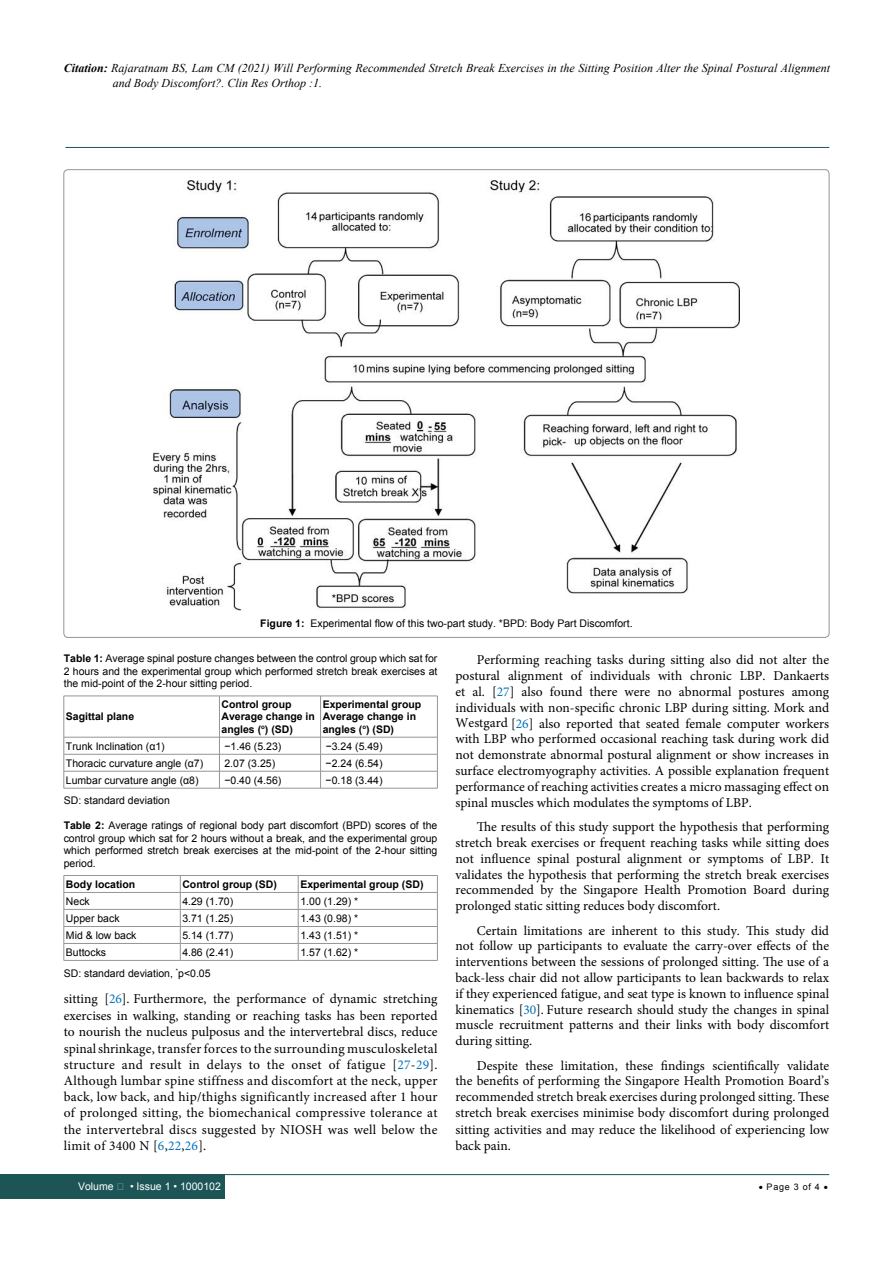
<style>
.page{position:relative;width:893px;height:1263px;background:#fff}
.page>*{position:absolute;margin:0;border:0;box-sizing:border-box;transform-origin:0 0}
.t1{font:13.5px/15.8px "Minion Pro";color:#000;text-align:justify}
.t2{font:italic 12px/15px "Times New Roman";color:#000}
.t3{font:10.5px/12.6px "Arial";color:#000;text-align:justify}
.t4{font:700 10.5px/12.6px "Arial";color:#000}
.t5{font:10.5px "Arial";color:#fff}
.t6{font:9px "Arial";letter-spacing:.08em;color:#000}
.s1{font-weight:700}
.s2{color:#0072bc}
</style>
<div class="page">
<hr style="left:65px;top:147px;width:764px;height:1px;background:#1d5557">
<div style="left:0;top:1174px;width:225px;height:25px;background:#1d5557"></div>
<hr style="left:221px;top:1174px;width:608px;height:1px;background:#1d5557">
<img style="left:153px;top:180px;width:587px;height:431px">
<hr style="left:64px;top:696px;width:155px;height:1px;background:#939598">
<hr style="left:64px;top:696px;width:1px;height:41px;background:#939598">
<hr style="left:219px;top:696px;width:102px;height:1px;background:#939598">
<hr style="left:219px;top:696px;width:1px;height:41px;background:#939598">
<hr style="left:321px;top:696px;width:116px;height:1px;background:#939598">
<hr style="left:320px;top:696px;width:1px;height:41px;background:#939598">
<hr style="left:437px;top:696px;width:1px;height:41px;background:#939598">
<hr style="left:64px;top:737px;width:155px;height:1px;background:#939598">
<hr style="left:219px;top:737px;width:102px;height:1px;background:#939598">
<hr style="left:321px;top:737px;width:116px;height:1px;background:#939598">
<hr style="left:64px;top:754px;width:155px;height:1px;background:#939598">
<hr style="left:219px;top:754px;width:102px;height:1px;background:#939598">
<hr style="left:321px;top:754px;width:116px;height:1px;background:#939598">
<hr style="left:64px;top:771px;width:155px;height:1px;background:#939598">
<svg style="left:64px;top:737px;width:1px;height:51px"></svg>
<hr style="left:219px;top:771px;width:102px;height:1px;background:#939598">
<svg style="left:219px;top:738px;width:1px;height:50px"></svg>
<hr style="left:321px;top:771px;width:116px;height:1px;background:#939598">
<svg style="left:320px;top:738px;width:1px;height:50px"></svg>
<svg style="left:437px;top:737px;width:1px;height:51px"></svg>
<hr style="left:64px;top:788px;width:155px;height:1px;background:#939598">
<hr style="left:219px;top:788px;width:102px;height:1px;background:#939598">
<hr style="left:321px;top:788px;width:116px;height:1px;background:#939598">
<hr style="left:64px;top:875px;width:116px;height:1px;background:#939598">
<hr style="left:180px;top:875px;width:118px;height:1px;background:#939598">
<hr style="left:298px;top:875px;width:139px;height:1px;background:#939598">
<hr style="left:64px;top:892px;width:116px;height:1px;background:#939598">
<hr style="left:180px;top:892px;width:118px;height:1px;background:#939598">
<hr style="left:298px;top:892px;width:139px;height:1px;background:#939598">
<hr style="left:64px;top:909px;width:116px;height:1px;background:#939598">
<hr style="left:180px;top:909px;width:118px;height:1px;background:#939598">
<hr style="left:298px;top:909px;width:139px;height:1px;background:#939598">
<hr style="left:64px;top:926px;width:116px;height:1px;background:#939598">
<hr style="left:180px;top:926px;width:118px;height:1px;background:#939598">
<hr style="left:298px;top:926px;width:139px;height:1px;background:#939598">
<hr style="left:64px;top:943px;width:116px;height:1px;background:#939598">
<svg style="left:64px;top:876px;width:1px;height:84px"></svg>
<hr style="left:180px;top:943px;width:118px;height:1px;background:#939598">
<svg style="left:180px;top:875px;width:1px;height:85px"></svg>
<hr style="left:298px;top:943px;width:139px;height:1px;background:#939598">
<svg style="left:298px;top:875px;width:1px;height:85px"></svg>
<svg style="left:437px;top:875px;width:1px;height:85px"></svg>
<hr style="left:64px;top:960px;width:116px;height:1px;background:#939598">
<hr style="left:180px;top:960px;width:118px;height:1px;background:#939598">
<hr style="left:298px;top:960px;width:139px;height:1px;background:#939598">
<p class="t2" style="left:113px;top:60px;width:719px;text-indent:-49px"><span class="s1">Citation:</span> Rajaratnam BS, Lam CM (2021) Will Performing Recommended Stretch Break Exercises in the Sitting Position Alter the Spinal Postural Alignment and Body Discomfort?. Clin Res Orthop 5:1.</p>
<p class="t3" style="left:260px;top:617px;width:374px"><span class="s1">Figure 1:</span> Experimental flow of this two-part study. *BPD: Body Part Discomfort.</p>
<p class="t3" style="left:64px;top:652px;width:375px"><span class="s1">Table 1:</span> Average spinal posture changes between the control group which sat for 2 hours and the experimental group which performed stretch break exercises at the mid-point of the 2-hour sitting period.</p>
<p class="t4" style="left:66px;top:711px;width:70px">Sagittal plane</p>
<p class="t4" style="left:222px;top:698px;width:95px">Control group<br>Average change in angles (<sup>o</sup>) (SD)</p>
<p class="t4" style="left:323px;top:698px;width:100px">Experimental group<br>Average change in angles (<sup>o</sup>) (SD)</p>
<p class="t3" style="left:66px;top:740px;width:100px">Trunk Inclination (α1)</p>
<p class="t3" style="left:224px;top:740px;width:58px">−1.46 (5.23)</p>
<p class="t3" style="left:326px;top:740px;width:58px">−3.24 (5.49)</p>
<p class="t3" style="left:66px;top:757px;width:139px">Thoracic curvature angle (α7)</p>
<p class="t3" style="left:224px;top:757px;width:52px">2.07 (3.25)</p>
<p class="t3" style="left:326px;top:757px;width:58px">−2.24 (6.54)</p>
<p class="t3" style="left:66px;top:774px;width:134px">Lumbar curvature angle (α8)</p>
<p class="t3" style="left:224px;top:774px;width:58px">−0.40 (4.56)</p>
<p class="t3" style="left:326px;top:774px;width:58px">−0.18 (3.44)</p>
<p class="t3" style="left:64px;top:795px;width:108px">SD: standard deviation</p>
<p class="t3" style="left:64px;top:819px;width:375px"><span class="s1">Table 2:</span> Average ratings of regional body part discomfort (BPD) scores of the control group which sat for 2 hours without a break, and the experimental group which performed stretch break exercises at the mid-point of the 2-hour sitting period.</p>
<p class="t4" style="left:66px;top:878px;width:71px">Body location</p>
<p class="t4" style="left:182px;top:878px;width:96px">Control group (SD)</p>
<p class="t4" style="left:300px;top:878px;width:125px">Experimental group (SD)</p>
<p class="t3" style="left:66px;top:895px;width:25px">Neck</p>
<p class="t3" style="left:182px;top:895px;width:52px">4.29 (1.70)</p>
<p class="t3" style="left:300px;top:895px;width:59px">1.00 (1.29) *</p>
<p class="t3" style="left:66px;top:912px;width:55px">Upper back</p>
<p class="t3" style="left:182px;top:912px;width:52px">3.71 (1.25)</p>
<p class="t3" style="left:300px;top:912px;width:59px">1.43 (0.98) *</p>
<p class="t3" style="left:66px;top:929px;width:72px">Mid &amp; low back</p>
<p class="t3" style="left:182px;top:929px;width:52px">5.14 (1.77)</p>
<p class="t3" style="left:300px;top:929px;width:59px">1.43 (1.51) *</p>
<p class="t3" style="left:66px;top:946px;width:42px">Buttocks</p>
<p class="t3" style="left:182px;top:946px;width:52px">4.86 (2.41)</p>
<p class="t3" style="left:300px;top:946px;width:59px">1.57 (1.62) *</p>
<p class="t3" style="left:64px;top:967px;width:148px">SD: standard deviation, <sup>*</sup>p&lt;0.05</p>
<p class="t1" style="left:64px;top:991px;width:375px;line-height:16.2px">sitting [<span class="s2">26</span>]. Furthermore, the performance of dynamic stretching exercises in walking, standing or reaching tasks has been reported to nourish the nucleus pulposus and the intervertebral discs, reduce spinal shrinkage, transfer forces to the surrounding musculoskeletal structure and result in delays to the onset of fatigue [<span class="s2">27</span>-<span class="s2">29</span>].<br>Although lumbar spine stiffness and discomfort at the neck, upper back, low back, and hip/thighs significantly increased after 1 hour of prolonged sitting, the biomechanical compressive tolerance at the intervertebral discs suggested by NIOSH was well below the limit of 3400 N [<span class="s2">6</span>,<span class="s2">22</span>,<span class="s2">26</span>].</p>
<p class="t1" style="left:455px;top:652px;width:375px;text-indent:21px">Performing reaching tasks during sitting also did not alter the postural alignment of individuals with chronic LBP. Dankaerts et al. [<span class="s2">27</span>] also found there were no abnormal postures among individuals with non-specific chronic LBP during sitting. Mork and Westgard [<span class="s2">26</span>] also reported that seated female computer workers with LBP who performed occasional reaching task during work did not demonstrate abnormal postural alignment or show increases in surface electromyography activities. A possible explanation frequent performance of reaching activities creates a micro massaging effect on spinal muscles which modulates the symptoms of LBP.</p>
<p class="t1" style="left:455px;top:819px;width:375px;text-indent:21px">The results of this study support the hypothesis that performing stretch break exercises or frequent reaching tasks while sitting does not influence spinal postural alignment or symptoms of LBP. It validates the hypothesis that performing the stretch break exercises recommended by the Singapore Health Promotion Board during prolonged static sitting reduces body discomfort.</p>
<p class="t1" style="left:455px;top:922px;width:375px;text-indent:21px">Certain limitations are inherent to this study. This study did not follow up participants to evaluate the carry-over effects of the interventions between the sessions of prolonged sitting. The use of a back-less chair did not allow participants to lean backwards to relax if they experienced fatigue, and seat type is known to influence spinal kinematics [<span class="s2">30</span>]. Future research should study the changes in spinal muscle recruitment patterns and their links with body discomfort during sitting.</p>
<p class="t1" style="left:455px;top:1057px;width:375px;text-indent:21px">Despite these limitation, these findings scientifically validate the benefits of performing the Singapore Health Promotion Board’s recommended stretch break exercises during prolonged sitting. These stretch break exercises minimise body discomfort during prolonged sitting activities and may reduce the likelihood of experiencing low back pain.</p>
<p class="t5" style="left:78px;top:1180px;width:37px">Volume</p>
<p class="t5" style="left:130px;top:1180px;width:92px">• Issue 1 • 1000102</p>
<p class="t6" style="left:759px;top:1181px;width:71px">• Page 3 of 4 •</p>
</div>
